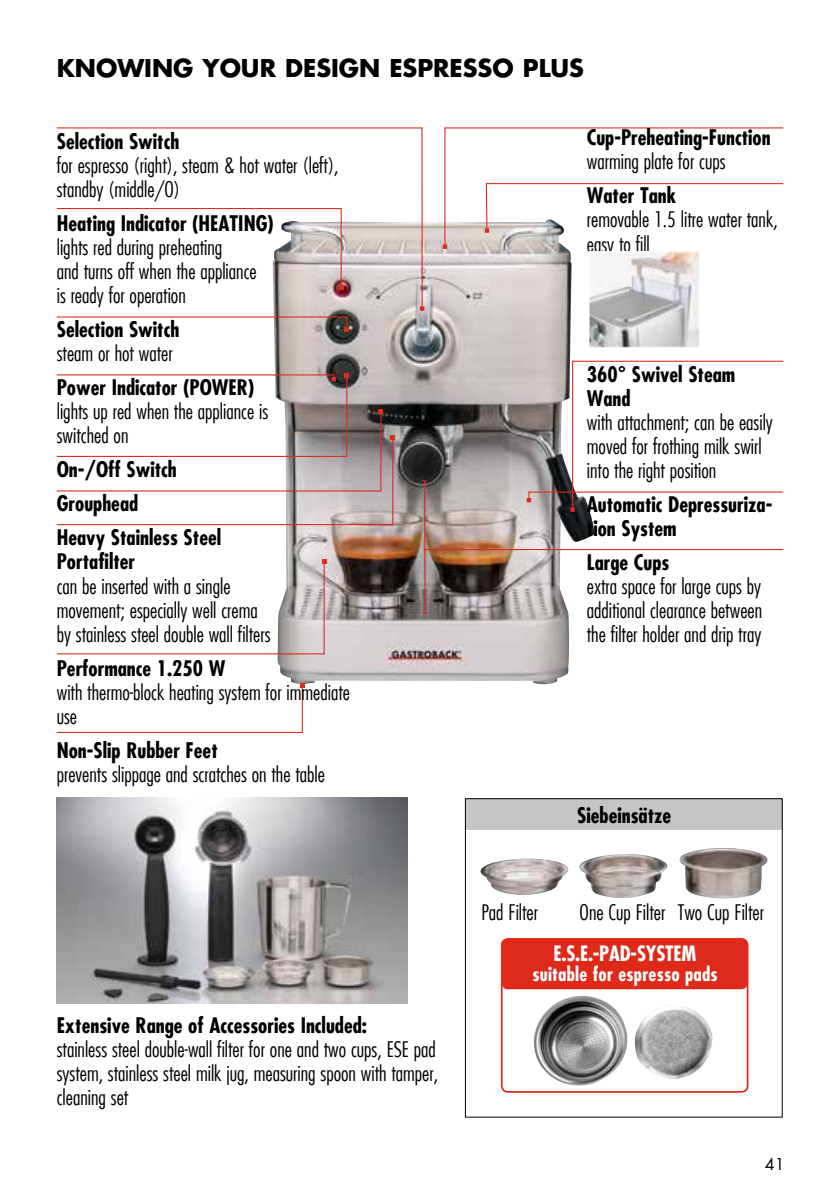
<style>
.page{position:relative;width:840px;height:1191px;background:#fff}
.page>*{position:absolute;margin:0;border:0;box-sizing:border-box;transform-origin:0 0}
.t1{font:700 24px "Futura LT";color:#000}
.t2{font:300 condensed 21px/24px "Futura LT";color:#000}
.t3{font:700 condensed 21px/34px "Futura LT";color:#000}
.t4{font:700 condensed 20.6px "Futura LT";letter-spacing:-.01em;color:#fff}
.t5{font:700 condensed 19px "Futura LT";letter-spacing:.01em;color:#fff}
.t6{font:16px "Futura LT";color:#000}
</style>
<div class="page">
<img style="left:273px;top:222px;width:321px;height:465px">
<svg style="left:56px;top:560px;width:270px;height:95px"></svg>
<svg style="left:56px;top:683px;width:248px;height:50px"></svg>
<svg style="left:56px;top:127px;width:367px;height:183px"></svg>
<svg style="left:419px;top:306px;width:5px;height:5px"></svg>
<svg style="left:443px;top:127px;width:340px;height:121px"></svg>
<svg style="left:442px;top:244px;width:5px;height:5px"></svg>
<svg style="left:484px;top:182px;width:299px;height:51px"></svg>
<hr style="left:424px;top:549px;width:358px;height:1px;background:#de2b1c">
<svg style="left:526px;top:360px;width:257px;height:152px"></svg>
<svg style="left:56px;top:207px;width:287px;height:83px"></svg>
<svg style="left:56px;top:316px;width:293px;height:16px"></svg>
<svg style="left:56px;top:373px;width:339px;height:153px"></svg>
<hr style="left:424px;top:481px;width:1px;height:132px;background:#de2b1c">
<img style="left:57px;top:797px;width:350px;height:206px">
<div style="left:500px;top:938px;width:248px;height:154px;border:2px solid #dd2a1b;border-radius:6px"></div>
<img style="left:527px;top:995px;width:185px;height:98px">
<div style="left:501px;top:938px;width:246px;height:51px;background:#dd2a1b;border-radius:6px"></div>
<img style="left:480px;top:848px;width:288px;height:51px">
<div style="left:465px;top:798px;width:317px;height:32px;background:#c4c5c5"></div>
<div style="left:464px;top:798px;width:318px;height:319px;border:1px solid #000"></div>
<img style="left:590px;top:254px;width:107px;height:91px">
<div style="left:588px;top:252px;width:111px;height:95px;border:1px solid #fff"></div>
<p class="t1" style="left:57px;top:52px;width:528px">KNOWING YOUR DESIGN ESPRESSO PLUS</p>
<p class="t3" style="left:57px;top:125px;width:124px">Selection Switch</p>
<p class="t2" style="left:57px;top:153px;width:283px">for espresso (right), steam &amp; hot water (left), standby (middle/O)</p>
<p class="t3" style="left:57px;top:207px;width:218px">Heating Indicator (HEATING)</p>
<p class="t2" style="left:57px;top:236px;width:201px">lights red during preheating<br>and turns off when the appliance is ready for operation</p>
<p class="t3" style="left:57px;top:313px;width:124px">Selection Switch</p>
<p class="t2" style="left:57px;top:342px;width:117px">steam or hot water</p>
<p class="t3" style="left:57px;top:371px;width:199px">Power Indicator (POWER)</p>
<p class="t2" style="left:57px;top:400px;width:213px">lights up red when the appliance is switched on</p>
<p class="t3" style="left:57px;top:453px;width:166px">On-/Off Switch<br>Grouphead<br>Heavy Stainless Steel</p>
<p class="t3" style="left:57px;top:545px;width:80px">Portafilter</p>
<p class="t2" style="left:57px;top:574px;width:215px">can be inserted with a single movement; especially well crema by stainless steel double wall filters</p>
<p class="t3" style="left:57px;top:651px;width:170px">Performance 1.250 W</p>
<p class="t2" style="left:57px;top:680px;width:294px">with thermo-block heating system for immediate use</p>
<p class="t3" style="left:57px;top:733px;width:162px">Non-Slip Rubber Feet</p>
<p class="t2" style="left:57px;top:762px;width:269px">prevents slippage and scratches on the table</p>
<p class="t3" style="left:57px;top:1008px;width:311px">Extensive Range of Accessories Included:</p>
<p class="t2" style="left:57px;top:1036px;width:383px;text-align:justify">stainless steel double-wall filter for one and two cups, ESE pad system, stainless steel milk jug, measuring spoon with tamper, cleaning set</p>
<p class="t3" style="left:586px;top:121px;width:185px">Cup-Preheating-Function</p>
<p class="t2" style="left:586px;top:150px;width:140px">warming plate for cups</p>
<p class="t3" style="left:586px;top:179px;width:91px">Water Tank</p>
<p class="t2" style="left:586px;top:208px;width:192px">removable 1.5 litre water tank, easy to fill</p>
<p class="t3" style="left:586px;top:362px;width:150px;line-height:24px">360° Swivel Steam<br>Wand</p>
<p class="t2" style="left:586px;top:410px;width:187px">with attachment; can be easily moved for frothing milk swirl into the right position</p>
<p class="t3" style="left:586px;top:492px;width:187px;line-height:24px">Automatic Depressuriza&shy;tion System</p>
<p class="t3" style="left:586px;top:545px;width:84px">Large Cups</p>
<p class="t2" style="left:586px;top:574px;width:177px;text-align:justify">extra space for large cups by additional clearance between the filter holder and drip tray</p>
<p class="t3" style="left:577px;top:798px;width:95px">Siebeinsätze</p>
<p class="t2" style="left:481px;top:900px;width:58px">Pad Filter</p>
<p class="t2" style="left:579px;top:900px;width:186px">One Cup Filter Two Cup Filter</p>
<p class="t4" style="left:553px;top:941px;width:144px">E.S.E.-PAD-SYSTEM</p>
<p class="t5" style="left:532px;top:962px;width:186px">suitable for espresso pads</p>
<p class="t6" style="left:764px;top:1154px;width:21px">41</p>
</div>
